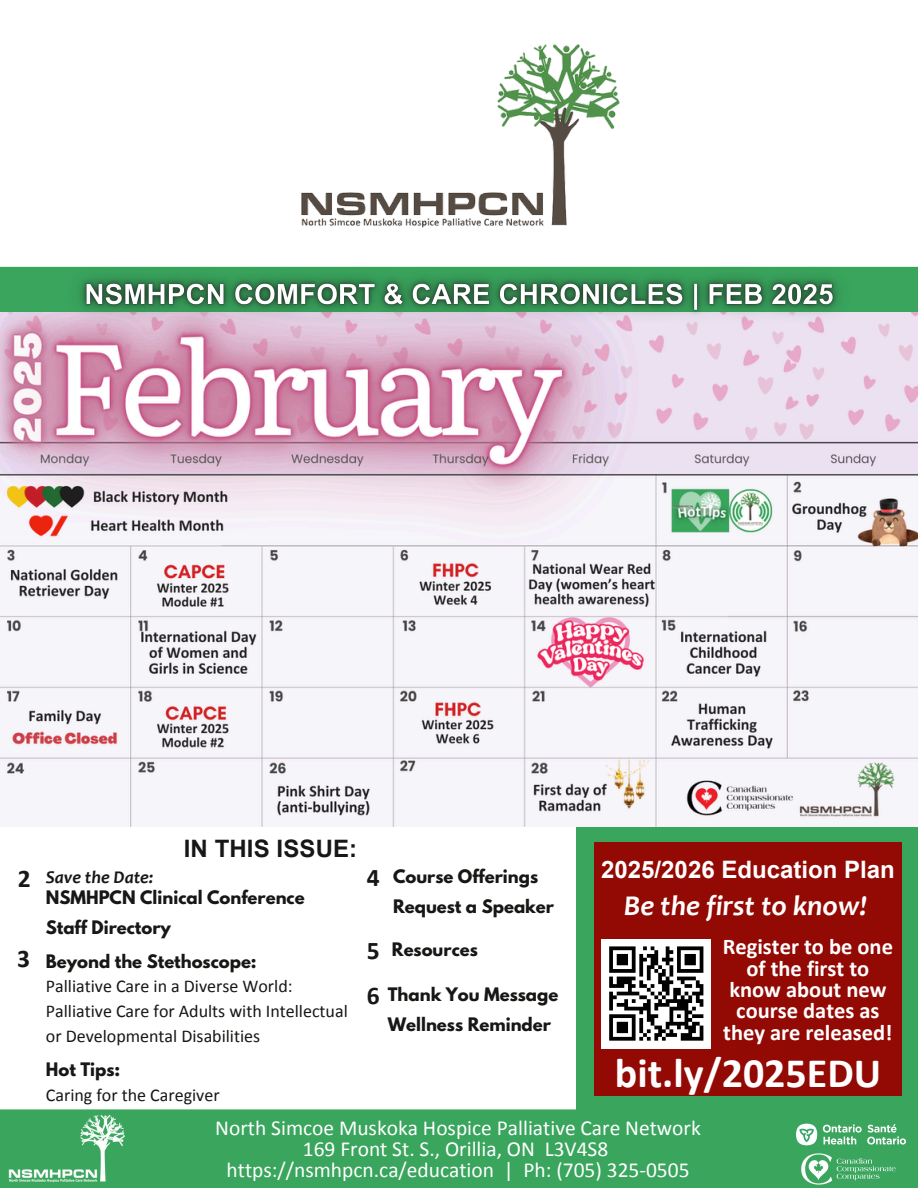
<style>
.page{position:relative;width:918px;height:1188px;background:#fff}
.page>*{position:absolute;margin:0;border:0;box-sizing:border-box;transform-origin:0 0}
.t1{font:700 42px "Calibri";color:#fff}
.t2{font:italic 700 28.8px "Candara";color:#fff}
.t3{font:700 25.5px "Calibri";color:#191715}
.t4{font:700 24px "Arial";color:#fff}
.t5{font:700 24px "Arial";letter-spacing:.005em;color:#191715}
.t6{font:700 22.5px/21.3px "Calibri";color:#fff;text-align:center}
.t7{font:21.45px/21px "Calibri";color:#fff;text-align:center}
.t8{font:18px/24.8px "Calibri";color:#191715}
.t9{font:italic 700 18px "Candara";color:#191715}
.t10{font:700 16.5px "League Spartan";color:#191715}
</style>
<div class="page">
<div style="left:577px;top:709px;width:341px;height:460px;background:#39a55d"></div>
<div style="left:0;top:1109px;width:918px;height:79px;background:#39a55d"></div>
<img style="left:0;top:1109px;width:133px;height:74px">
<img style="left:796px;top:1123px;width:109px;height:23px">
<img style="left:801px;top:1153px;width:95px;height:32px">
<div style="left:0;top:267px;width:918px;height:52px;background:#39a55d"></div>
<img style="left:301px;top:44px;width:319px;height:184px">
<img style="left:0;top:313px;width:918px;height:514px">
<div style="left:595px;top:843px;width:306px;height:253px;background:#930904"></div>
<img style="left:46px;top:266px;width:826px;height:83px">
<div style="left:602px;top:939px;width:109px;height:109px;background:#fff"></div>
<svg style="left:609px;top:946px;width:94px;height:95px"></svg>
<svg style="left:681px;top:1037px;width:22px;height:4px"></svg>
<p class="t5" style="left:184px;top:835px;width:175px">IN THIS ISSUE:</p>
<p class="t3" style="left:18px;top:863px;width:14px">2</p>
<p class="t9" style="left:46px;top:870px;width:109px">Save the Date:</p>
<p class="t10" style="left:46px;top:889px;width:260px">NSMHPCN Clinical Conference</p>
<p class="t10" style="left:46px;top:919px;width:127px">Staff Directory</p>
<p class="t3" style="left:17px;top:943px;width:14px">3</p>
<p class="t10" style="left:46px;top:953px;width:212px">Beyond the Stethoscope:</p>
<h4 class="t8" style="left:46px;top:974px;width:303px">Palliative Care in a Diverse World:<br>Palliative Care for Adults with Intellectual or Developmental Disabilities</h4>
<p class="t10" style="left:46px;top:1061px;width:76px">Hot Tips:</p>
<p class="t8" style="left:46px;top:1083px;width:175px">Caring for the Caregiver</p>
<p class="t3" style="left:367px;top:862px;width:14px">4</p>
<p class="t10" style="left:393px;top:868px;width:147px">Course Offerings</p>
<p class="t10" style="left:393px;top:898px;width:163px">Request a Speaker</p>
<h3 class="t3" style="left:367px;top:935px;width:14px">5</h3>
<h5 class="t10" style="left:392px;top:942px;width:87px">Resources</h5>
<p class="t10" style="left:388px;top:986px;width:172px">Thank You Message</p>
<h5 class="t10" style="left:388px;top:1016px;width:165px">Wellness Reminder</h5>
<h1 class="t3" style="left:367px;top:979px;width:14px">6</h1>
<p class="t4" style="left:601px;top:856px;width:295px">2025/2026 Education Plan</p>
<p class="t2" style="left:624px;top:894px;width:245px">Be the first to know!</p>
<p class="t6" style="left:723px;top:936px;width:172px">Register to be one of the first to know about new course dates as they are released!</p>
<p class="t1" style="left:615px;top:1047px;width:268px">bit.ly/2025EDU</p>
<p class="t7" style="left:215px;top:1117px;width:487px">North Simcoe Muskoka Hospice Palliative Care Network<br>169 Front St. S., Orillia, ON L3V4S8 https://nsmhpcn.ca/education | Ph: (705) 325-0505</p>
</div>
